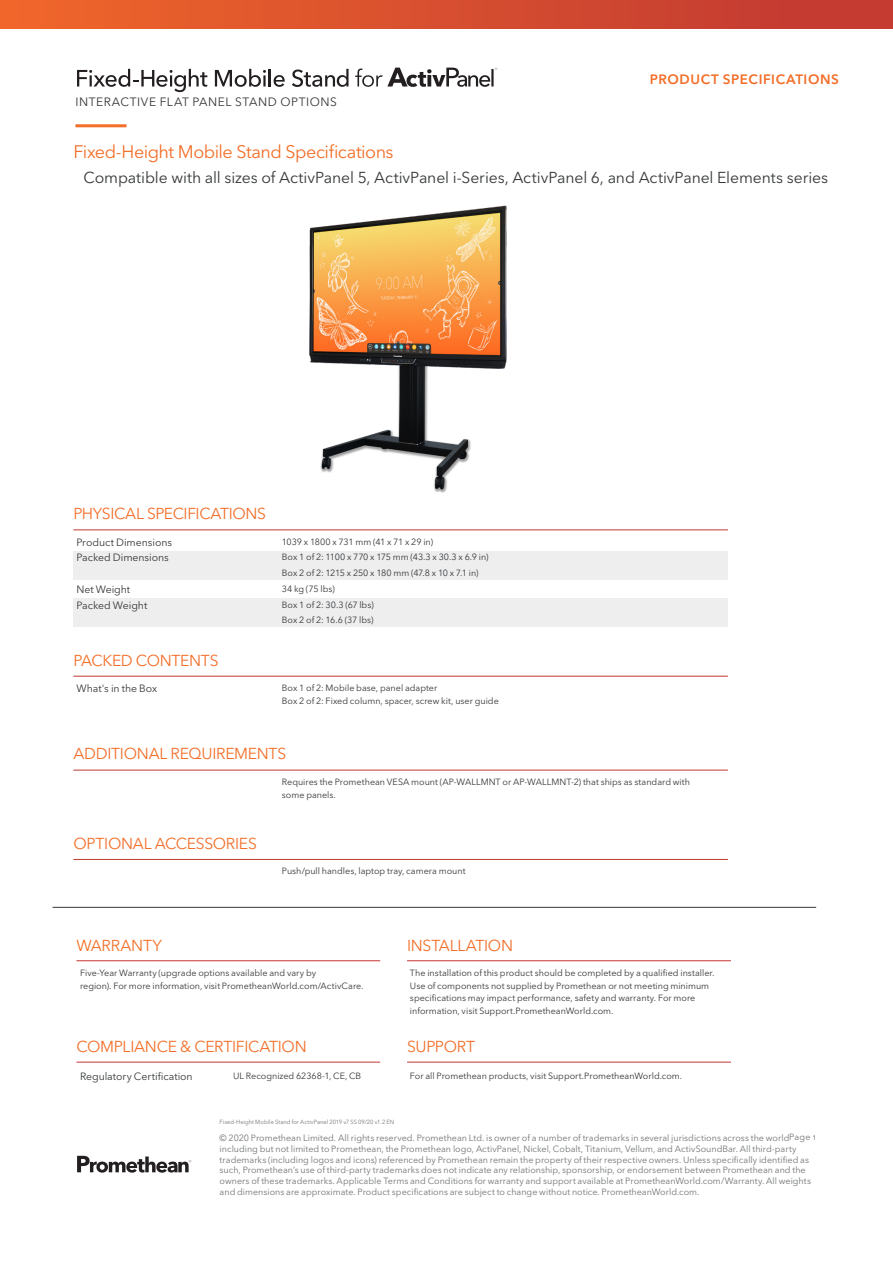
<style>
.page{position:relative;width:893px;height:1263px;background:#fff}
.page>*{position:absolute;margin:0;border:0;box-sizing:border-box;transform-origin:0 0}
.t1{font:18px "Avenir Next LT Pro";letter-spacing:-.03em;color:#f36e28}
.t2{font:15.75px "Avenir Next LT Pro";letter-spacing:-.02em;color:#f36e28}
.t3{font:15.75px "Avenir Next LT Pro";letter-spacing:-.005em;color:#353738}
.t4{font:600 13.5px "Avenir Next LT Pro";letter-spacing:.045em;color:#f36e28}
.Smaller_Product_Titl{font:12px "Avenir Next LT Pro";letter-spacing:.045em;color:#353738}
.t5{font:10.5px "Avenir Next LT Pro";letter-spacing:-.005em;color:#353738}
.t6{font:9px/12.8px "Avenir Next LT Pro";color:#353738}
.t7{font:9px/10.8px "Avenir Next LT Pro";color:#727477}
.t8{font:6px "Avenir Next LT Pro";letter-spacing:.005em;color:#727477;scale:.96 1}
</style>
<div class="page">
<div style="left:73px;top:551px;width:655px;height:29px;background:#eeeeef"></div>
<div style="left:73px;top:598px;width:655px;height:29px;background:#eeeeef"></div>
<hr style="left:53px;top:907px;width:763px;height:1px;background:#353738">
<hr style="left:76px;top:960px;width:304px;height:1px;background:#c33832">
<hr style="left:407px;top:960px;width:324px;height:1px;background:#c33832">
<hr style="left:76px;top:1062px;width:304px;height:1px;background:#c33832">
<hr style="left:407px;top:1062px;width:324px;height:1px;background:#c33832">
<hr style="left:75px;top:124px;width:51px;height:3px;background:#f36e28">
<hr style="left:73px;top:529px;width:655px;height:1px;background:#c33832">
<hr style="left:73px;top:676px;width:655px;height:1px;background:#c33832">
<hr style="left:73px;top:770px;width:655px;height:1px;background:#c33832">
<hr style="left:73px;top:859px;width:655px;height:1px;background:#c33832">
<svg style="left:77px;top:69px;width:130px;height:23px"></svg>
<svg style="left:215px;top:69px;width:70px;height:18px"></svg>
<svg style="left:292px;top:69px;width:57px;height:18px"></svg>
<svg style="left:355px;top:68px;width:142px;height:19px"></svg>
<div style="left:0;top:0;width:893px;height:29px;background:linear-gradient(to right,#ef662b,#c03732)"></div>
<img style="left:309px;top:205px;width:198px;height:288px">
<svg style="left:77px;top:1156px;width:114px;height:16px"></svg>
<h3 class="t4" style="left:650px;top:71px;width:191px">PRODUCT SPECIFICATIONS</h3>
<p class="Smaller_Product_Titl" style="left:75px;top:94px;width:263px">INTERACTIVE FLAT PANEL STAND OPTIONS</p>
<p class="t1" style="left:73px;top:141px;width:322px">Fixed-Height Mobile Stand Specifications</p>
<p class="t3" style="left:83px;top:168px;width:746px">Compatible with all sizes of ActivPanel 5, ActivPanel i-Series, ActivPanel 6, and ActivPanel Elements series</p>
<p class="t2" style="left:73px;top:504px;width:194px">PHYSICAL SPECIFICATIONS</p>
<p class="t5" style="left:76px;top:536px;width:97px">Product Dimensions</p>
<p class="t5" style="left:76px;top:551px;width:94px">Packed Dimensions</p>
<p class="t5" style="left:76px;top:583px;width:55px">Net Weight</p>
<p class="t5" style="left:76px;top:599px;width:72px">Packed Weight</p>
<p class="t2" style="left:73px;top:651px;width:147px">PACKED CONTENTS</p>
<p class="t6" style="left:282px;top:535px;width:153px">1039 x 1800 x 731 mm (41 x 71 x 29 in)</p>
<p class="t6" style="left:282px;top:551px;width:208px">Box 1 of 2: 1100 x 770 x 175 mm (43.3 x 30.3 x 6.9 in)</p>
<p class="t6" style="left:282px;top:566px;width:198px">Box 2 of 2: 1215 x 250 x 180 mm (47.8 x 10 x 7.1 in)</p>
<p class="t6" style="left:282px;top:582px;width:54px">34 kg (75 lbs)</p>
<p class="t6" style="left:282px;top:598px;width:93px">Box 1 of 2: 30.3 (67 lbs)</p>
<p class="t6" style="left:282px;top:614px;width:93px">Box 2 of 2: 16.6 (37 lbs)</p>
<p class="t5" style="left:77px;top:682px;width:82px">What's in the Box</p>
<p class="t6" style="left:282px;top:681px;width:157px">Box 1 of 2: Mobile base, panel adapter</p>
<p class="t6" style="left:282px;top:694px;width:218px">Box 2 of 2: Fixed column, spacer, screw kit, user guide</p>
<p class="t2" style="left:73px;top:744px;width:214px">ADDITIONAL REQUIREMENTS</p>
<p class="t2" style="left:73px;top:834px;width:185px">OPTIONAL ACCESSORIES</p>
<p class="t6" style="left:282px;top:775px;width:410px">Requires the Promethean VESA mount (AP-WALLMNT or AP-WALLMNT-2) that ships as standard with some panels.</p>
<p class="t6" style="left:282px;top:864px;width:185px">Push/pull handles, laptop tray, camera mount</p>
<p class="t2" style="left:76px;top:936px;width:87px">WARRANTY</p>
<p class="t6" style="left:80px;top:966px;width:238px">Five-Year Warranty (upgrade options available and vary by</p>
<p class="t6" style="left:80px;top:979px;width:285px">region). For more information, visit PrometheanWorld.com/ActivCare.</p>
<p class="t2" style="left:407px;top:936px;width:108px">INSTALLATION</p>
<p class="t6" style="left:410px;top:966px;width:306px">The installation of this product should be completed by a qualified installer.<br>Use of components not supplied by Promethean or not meeting minimum specifications may impact performance, safety and warranty. For more information, visit Support.PrometheanWorld.com.</p>
<p class="t2" style="left:76px;top:1037px;width:232px">COMPLIANCE &amp; CERTIFICATION</p>
<p class="t2" style="left:407px;top:1037px;width:70px">SUPPORT</p>
<p class="t5" style="left:80px;top:1070px;width:114px">Regulatory Certification</p>
<p class="t6" style="left:233px;top:1069px;width:130px">UL Recognized 62368-1, CE, CB</p>
<p class="t6" style="left:410px;top:1069px;width:274px">For all Promethean products, visit Support.PrometheanWorld.com.</p>
<p class="t8" style="left:220px;top:1119px;width:183px">Fixed-Height Mobile Stand for ActivPanel 2019 v7 SS 09/20 v1.2 EN</p>
<p class="t7" style="left:220px;top:1132px;width:598px">© 2020 Promethean Limited. All rights reserved. Promethean Ltd. is owner of a number of trademarks in several jurisdictions across the worldPage 1</p>
<p class="t7" style="left:220px;top:1143px;width:593px">including but not limited to Promethean, the Promethean logo, ActivPanel, Nickel, Cobalt, Titanium, Vellum, and ActivSoundBar. All third-party trademarks (including logos and icons) referenced by Promethean remain the property of their respective owners. Unless specifically identified as such, Promethean’s use of third-party trademarks does not indicate any relationship, sponsorship, or endorsement between Promethean and the owners of these trademarks. Applicable Terms and Conditions for warranty and support available at PrometheanWorld.com/Warranty. All weights and dimensions are approximate. Product specifications are subject to change without notice. PrometheanWorld.com.</p>
</div>
